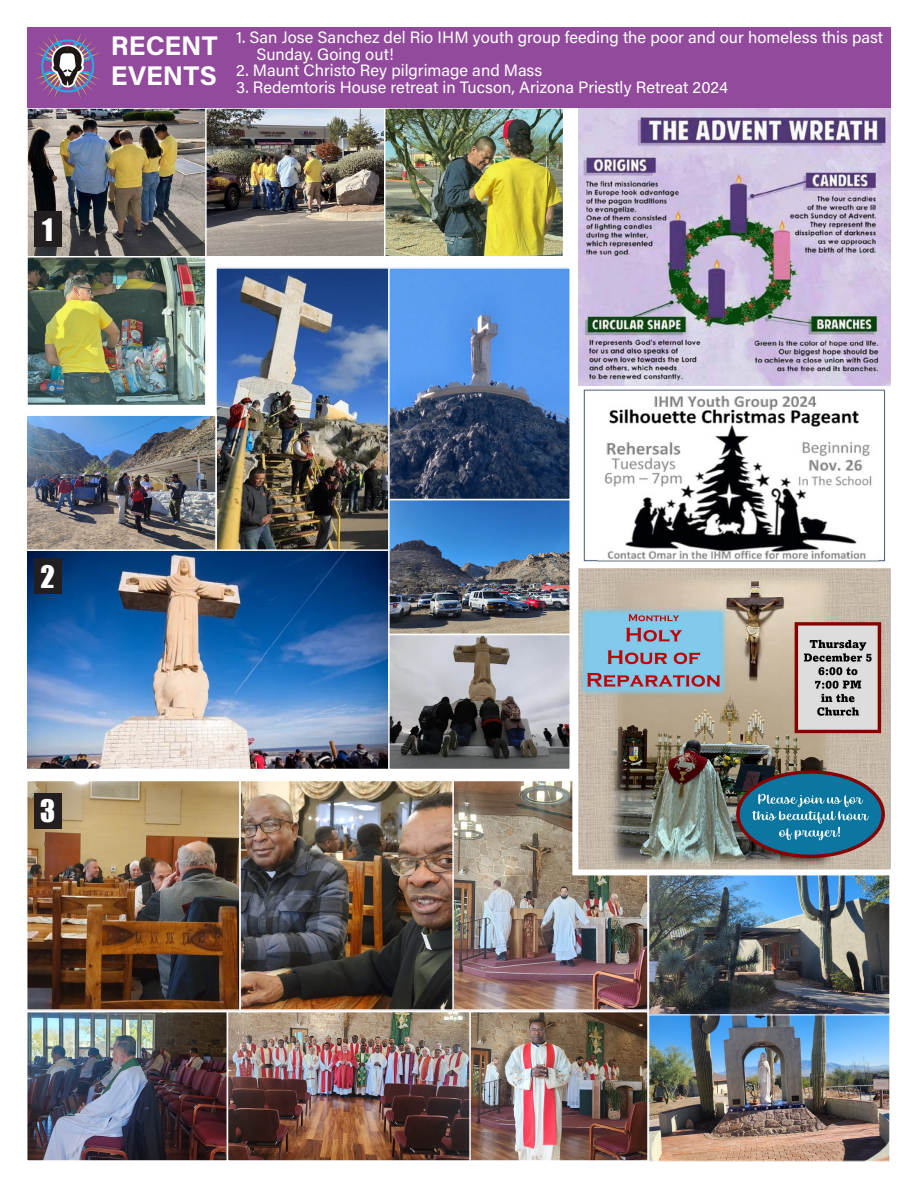
<style>
.page{position:relative;width:918px;height:1188px;background:#fff}
.page>*{position:absolute;margin:0;border:0;box-sizing:border-box;transform-origin:0 0}
.t1{font:28.5px "Impact";color:#fff}
.t2{font:700 27px/30px "Acumin Pro";letter-spacing:.005em;color:#fff}
.t3{font:16.5px/16.5px "Acumin Pro";color:#fff}
</style>
<div class="page">
<img style="left:650px;top:878px;width:238px;height:282px">
<img style="left:29px;top:783px;width:617px;height:225px">
<div style="left:452px;top:780px;width:197px;height:231px;border:2px solid #fff"></div>
<img style="left:569px;top:568px;width:322px;height:310px">
<img style="left:29px;top:110px;width:532px;height:145px">
<div style="left:26px;top:107px;width:181px;height:151px;border:2px solid #fff"></div>
<div style="left:205px;top:107px;width:181px;height:151px;border:2px solid #fff"></div>
<div style="left:384px;top:107px;width:180px;height:151px;border:2px solid #fff"></div>
<img style="left:29px;top:259px;width:175px;height:144px">
<div style="left:26px;top:256px;width:181px;height:150px;border:2px solid #fff"></div>
<img style="left:29px;top:552px;width:358px;height:215px">
<div style="left:26px;top:549px;width:364px;height:221px;border:2px solid #fff"></div>
<img style="left:218px;top:270px;width:169px;height:278px">
<div style="left:215px;top:267px;width:175px;height:284px;border:2px solid #fff"></div>
<img style="left:391px;top:270px;width:177px;height:497px">
<div style="left:388px;top:499px;width:183px;height:136px;border:2px solid #fff"></div>
<img style="left:29px;top:417px;width:185px;height:131px">
<div style="left:26px;top:414px;width:191px;height:137px;border:2px solid #fff"></div>
<div style="left:388px;top:267px;width:183px;height:233px;border:2px solid #fff"></div>
<div style="left:388px;top:634px;width:183px;height:136px;border:2px solid #fff"></div>
<div style="left:239px;top:780px;width:215px;height:231px;border:2px solid #fff"></div>
<div style="left:648px;top:1014px;width:242px;height:148px;border:1px solid #fff"></div>
<div style="left:26px;top:780px;width:215px;height:231px;border:2px solid #fff"></div>
<img style="left:29px;top:1014px;width:617px;height:145px">
<div style="left:469px;top:1011px;width:180px;height:151px;border:2px solid #fff"></div>
<div style="left:26px;top:1011px;width:202px;height:151px;border:2px solid #fff"></div>
<div style="left:227px;top:1011px;width:244px;height:151px;border:2px solid #fff"></div>
<img style="left:578px;top:108px;width:313px;height:454px">
<div style="left:27px;top:27px;width:864px;height:81px;background:#924b9c"></div>
<svg style="left:35px;top:34px;width:65px;height:64px"></svg>
<div style="left:34px;top:793px;width:27px;height:35px;background:#231f20"></div>
<div style="left:34px;top:558px;width:27px;height:36px;background:#231f20"></div>
<div style="left:34px;top:211px;width:27px;height:36px;background:#231f20"></div>
<p class="t1" style="left:42px;top:207px;width:12px">1</p>
<p class="t2" style="left:111px;top:29px;width:108px">RECENT<br>EVENTS</p>
<p class="t3" style="left:256px;top:29px;width:628px;text-indent:-20px">1. San Jose Sanchez del Rio IHM youth group feeding the poor and our homeless this past<br>Sunday. Going out!</p>
<p class="t3" style="left:236px;top:62px;width:308px">2. Maunt Christo Rey pilgrimage and Mass</p>
<p class="t3" style="left:236px;top:78px;width:493px">3. Redemtoris House retreat in Tucson, Arizona Priestly Retreat 2024</p>
<p class="t1" style="left:41px;top:555px;width:16px">2</p>
<p class="t1" style="left:40px;top:789px;width:17px">3</p>
</div>
